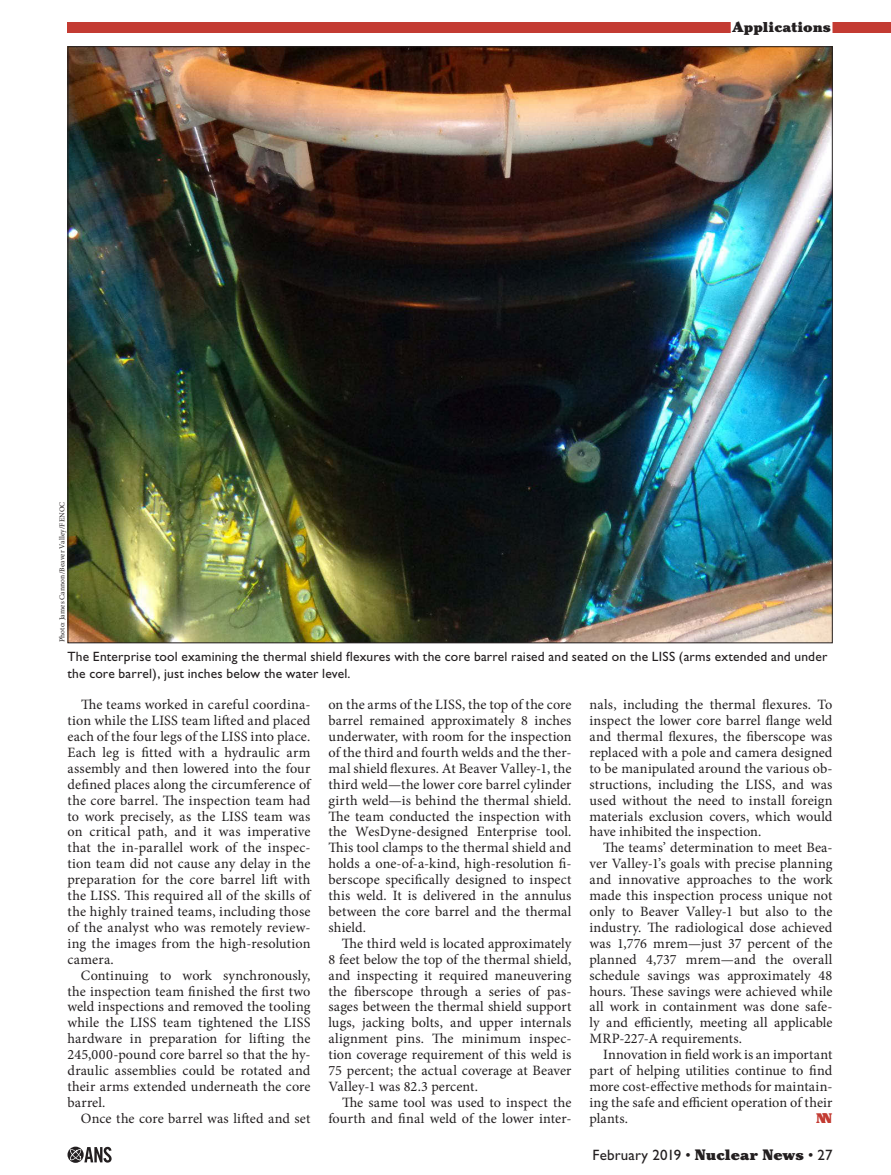
<style>
.page{position:relative;width:891px;height:1175px;background:#fff}
.page>*{position:absolute;margin:0;border:0;box-sizing:border-box;transform-origin:0 0}
.t1{font:15px "Gill Sans";letter-spacing:.01em;color:#231f20}
.body{font:14.25px/15.9px "Minion Pro";letter-spacing:.01em;color:#231f20;text-align:justify}
.Running_Department_H{font:900 14.25px "Cheltenham";letter-spacing:.005em;color:#231f20}
.body-2{font:900 13.8px "Cheltenham";color:#c33b32}
.cap{font:13.5px/16.5px "Gill Sans";letter-spacing:.015em;color:#231f20}
.t2{font:7.5px "Minion Pro";letter-spacing:.025em;color:#231f20}
.s1{font-family:"Cheltenham";font-weight:900}
</style>
<div class="page">
<svg style="left:68px;top:1146px;width:44px;height:16px"></svg>
<div style="left:68px;top:23px;width:823px;height:10px;background:#c33b32"></div>
<div style="left:731px;top:19px;width:102px;height:15px;background:#fff"></div>
<img style="left:70px;top:48px;width:760px;height:593px">
<p class="t2" style="left:57px;top:642px;width:142px;rotate:-90deg">Photo: James Cannon/Beaver Valley/FENOC</p>
<p class="Running_Department_H" style="left:732px;top:19px;width:100px">Applications</p>
<p class="cap" style="left:68px;top:648px;width:761px">The Enterprise tool examining the thermal shield flexures with the core barrel raised and seated on the LISS (arms extended and under the core barrel), just inches below the water level.</p>
<p class="body" style="left:67px;top:696px;width:245px;text-indent:14px">The teams worked in careful coordina&shy;tion while the LISS team lifted and placed each of the four legs of the LISS into place.<br>Each leg is fitted with a hydraulic arm assembly and then lowered into the four defined places along the circumference of the core barrel. The inspection team had to work precisely, as the LISS team was on critical path, and it was imperative that the in-parallel work of the inspec&shy;tion team did not cause any delay in the preparation for the core barrel lift with the LISS. This required all of the skills of the highly trained teams, including those of the analyst who was remotely review&shy;ing the images from the high-resolution camera.</p>
<p class="body" style="left:67px;top:967px;width:245px;text-indent:13px">Continuing to work synchronously, the inspection team finished the first two weld inspections and removed the tooling while the LISS team tightened the LISS hardware in preparation for lifting the 245,000-pound core barrel so that the hy&shy;draulic assemblies could be rotated and their arms extended underneath the core barrel.</p>
<p class="body" style="left:81px;top:1110px;width:231px">Once the core barrel was lifted and set</p>
<p class="body" style="left:328px;top:696px;width:245px">on the arms of the LISS, the top of the core barrel remained approximately 8 inches underwater, with room for the inspection of the third and fourth welds and the ther&shy;mal shield flexures. At Beaver Valley-1, the third weld—the lower core barrel cylinder girth weld—is behind the thermal shield.<br>The team conducted the inspection with the WesDyne-designed Enterprise tool.<br>This tool clamps to the thermal shield and holds a one-of-a-kind, high-resolution fi&shy;berscope specifically designed to inspect this weld. It is delivered in the annulus between the core barrel and the thermal shield.</p>
<p class="body" style="left:328px;top:935px;width:245px;text-indent:13px">The third weld is located approximately 8 feet below the top of the thermal shield, and inspecting it required maneuvering the fiberscope through a series of pas&shy;sages between the thermal shield support lugs, jacking bolts, and upper internals alignment pins. The minimum inspec&shy;tion coverage requirement of this weld is 75 percent; the actual coverage at Beaver Valley-1 was 82.3 percent.</p>
<p class="body" style="left:329px;top:1094px;width:245px;text-align:right">The same tool was used to inspect the fourth and final weld of the lower inter-</p>
<p class="body" style="left:590px;top:696px;width:245px">nals, including the thermal flexures. To inspect the lower core barrel flange weld and thermal flexures, the fiberscope was replaced with a pole and camera designed to be manipulated around the various ob&shy;structions, including the LISS, and was used without the need to install foreign materials exclusion covers, which would have inhibited the inspection.</p>
<p class="body" style="left:590px;top:840px;width:245px;text-indent:14px">The teams’ determination to meet Bea&shy;ver Valley-1’s goals with precise planning and innovative approaches to the work made this inspection process unique not only to Beaver Valley-1 but also to the industry. The radiological dose achieved was 1,776 mrem—just 37 percent of the planned 4,737 mrem—and the overall schedule savings was approximately 48 hours. These savings were achieved while all work in containment was done safe&shy;ly and efficiently, meeting all applicable MRP-227-A requirements.</p>
<p class="body" style="left:589px;top:1046px;width:245px;text-indent:14px">Innovation in field work is an important part of helping utilities continue to find more cost-effective methods for maintain&shy;ing the safe and efficient operation of their plants.</p>
<p class="body-2" style="left:816px;top:1109px;width:18px">NN</p>
<p class="t1" style="left:593px;top:1146px;width:241px">February 2019 • <span class="s1">Nuclear News</span> • 27</p>
</div>
